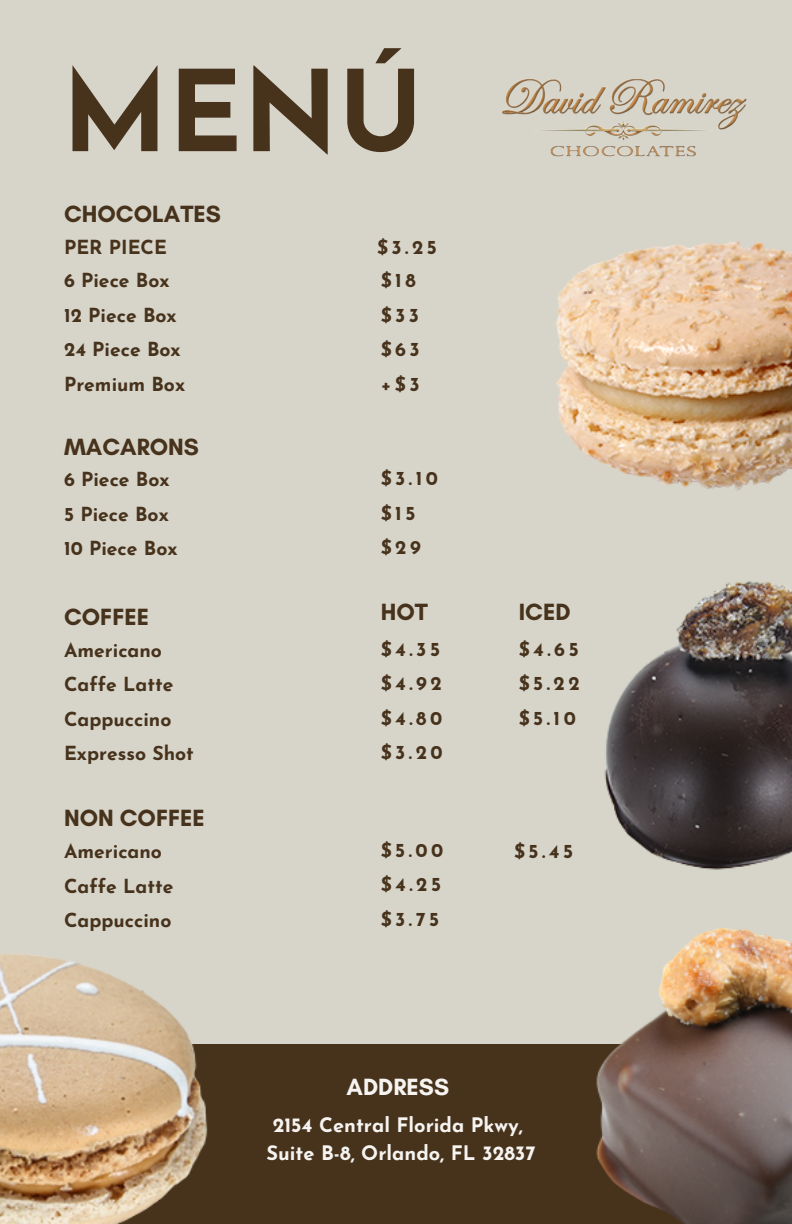
<style>
.page{position:relative;width:792px;height:1224px;background:#d7d5ca}
.page>*{position:absolute;margin:0;border:0;box-sizing:border-box;transform-origin:0 0}
.t1{font:700 112.1px "Josefin Sans";color:#47321c}
.t2{font:700 23.9px "Glacial Indifference";color:#47321c}
.t3{font:700 23.9px "Glacial Indifference";color:#f6f4f1}
.t4{font:700 20px "Josefin Sans";color:#f6f4f1}
.t5{font:700 19.4px "Josefin Sans";color:#47321c}
</style>
<div class="page">
<div style="left:0;top:1044px;width:792px;height:180px;background:#47321c"></div>
<img style="left:502px;top:78px;width:245px;height:77px">
<img style="left:596px;top:953px;width:196px;height:271px">
<img style="left:0;top:954px;width:208px;height:270px">
<img style="left:553px;top:155px;width:239px;height:336px">
<img style="left:604px;top:581px;width:188px;height:372px">
<h3 class="t1" style="left:62px;top:67px;width:363px">MENÚ</h3>
<p class="t2" style="left:64px;top:199px;width:158px">CHOCOLATES</p>
<p class="t5" style="left:64px;top:239px;width:105px">PER PIECE</p>
<p class="t5" style="left:377px;top:239px;width:61px">$3.25</p>
<p class="t5" style="left:64px;top:273px;width:107px">6 Piece Box</p>
<p class="t5" style="left:64px;top:307px;width:114px">12 Piece Box</p>
<h2 class="t5" style="left:64px;top:342px;width:118px">24 Piece Box</h2>
<p class="t5" style="left:64px;top:376px;width:123px">Premium Box</p>
<p class="t2" style="left:64px;top:432px;width:137px">MACARONS</p>
<p class="t5" style="left:64px;top:472px;width:107px">6 Piece Box</p>
<h2 class="t5" style="left:64px;top:506px;width:106px">5 Piece Box</h2>
<h2 class="t5" style="left:64px;top:541px;width:115px">10 Piece Box</h2>
<p class="t2" style="left:64px;top:603px;width:86px">COFFEE</p>
<p class="t5" style="left:64px;top:642px;width:99px">Americano</p>
<p class="t5" style="left:64px;top:677px;width:111px">Caffe Latte</p>
<p class="t5" style="left:64px;top:711px;width:109px">Cappuccino</p>
<p class="t5" style="left:64px;top:746px;width:131px">Expresso Shot</p>
<p class="t2" style="left:64px;top:804px;width:142px">NON COFFEE</p>
<p class="t5" style="left:64px;top:843px;width:99px">Americano</p>
<p class="t5" style="left:64px;top:878px;width:111px">Caffe Latte</p>
<p class="t5" style="left:64px;top:912px;width:109px">Cappuccino</p>
<p class="t5" style="left:381px;top:273px;width:36px">$18</p>
<p class="t5" style="left:381px;top:307px;width:40px">$33</p>
<p class="t5" style="left:381px;top:342px;width:41px">$63</p>
<p class="t5" style="left:381px;top:376px;width:40px">+$3</p>
<h2 class="t5" style="left:381px;top:471px;width:59px">$3.10</h2>
<p class="t5" style="left:381px;top:505px;width:36px">$15</p>
<p class="t5" style="left:381px;top:540px;width:41px">$29</p>
<h2 class="t2" style="left:381px;top:597px;width:49px">HOT</h2>
<p class="t2" style="left:519px;top:597px;width:53px">ICED</p>
<p class="t5" style="left:381px;top:641px;width:61px">$4.35</p>
<p class="t5" style="left:381px;top:676px;width:62px">$4.92</p>
<p class="t5" style="left:381px;top:710px;width:63px">$4.80</p>
<p class="t5" style="left:381px;top:745px;width:64px">$3.20</p>
<p class="t5" style="left:381px;top:842px;width:64px">$5.00</p>
<p class="t5" style="left:381px;top:877px;width:62px">$4.25</p>
<p class="t5" style="left:381px;top:911px;width:60px">$3.75</p>
<p class="t3" style="left:347px;top:1072px;width:104px">ADDRESS</p>
<p class="t5" style="left:519px;top:641px;width:61px">$4.65</p>
<h2 class="t5" style="left:519px;top:676px;width:62px">$5.22</h2>
<p class="t5" style="left:519px;top:710px;width:59px">$5.10</p>
<p class="t5" style="left:514px;top:843px;width:61px">$5.45</p>
<p class="t4" style="left:273px;top:1117px;width:252px">2154 Central Florida Pkwy,</p>
<p class="t4" style="left:267px;top:1145px;width:270px">Suite B-8, Orlando, FL 32837</p>
</div>
